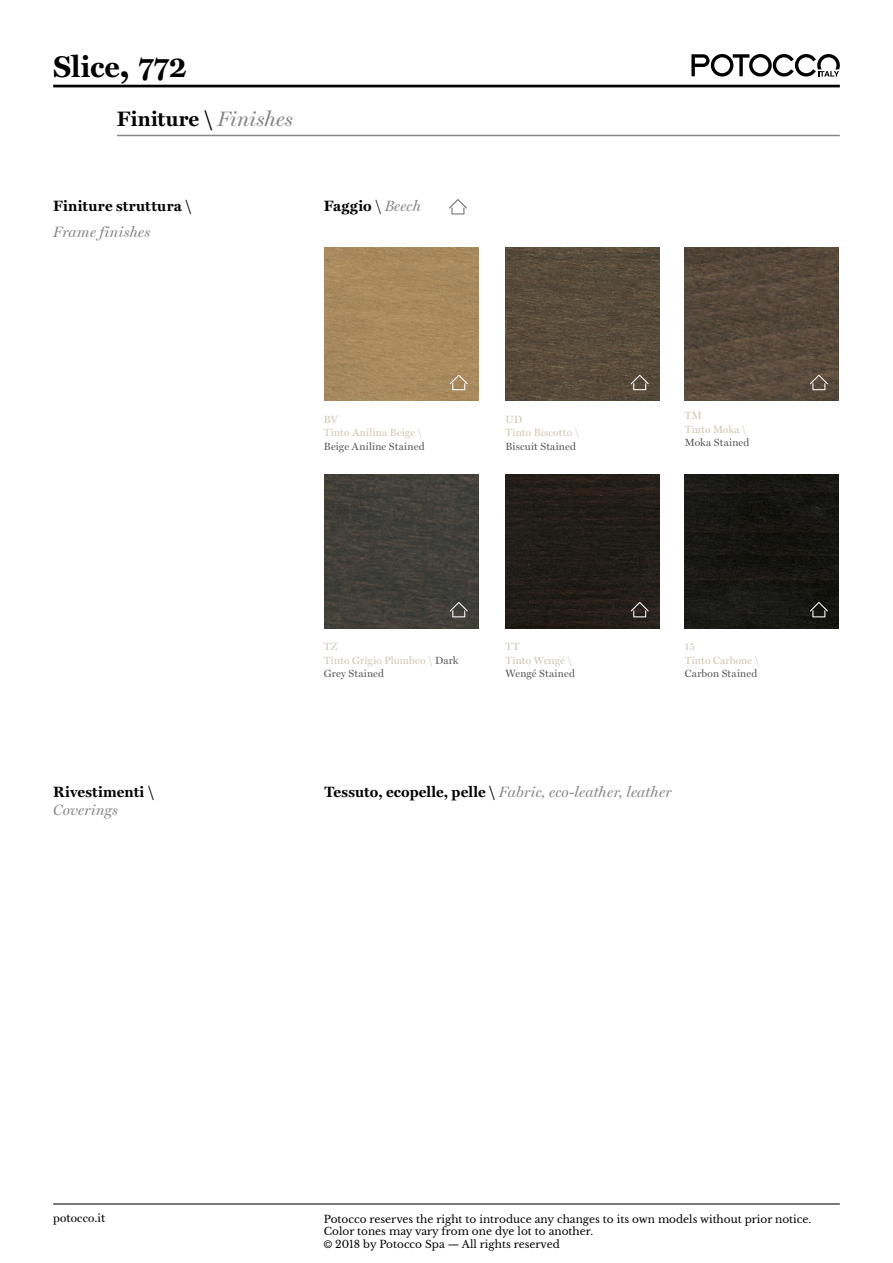
<style>
.page{position:relative;width:893px;height:1263px;background:#fff}
.page>*{position:absolute;margin:0;border:0;box-sizing:border-box;transform-origin:0 0}
.t1{font:700 30px "Miller Text";color:#000}
.t2{font:700 21px "Miller Text";letter-spacing:.01em;color:#000}
.t3{font:italic 15px "Miller Display";letter-spacing:.01em;color:#878787}
.t4{font:700 15px "Miller Text";letter-spacing:.015em;color:#000}
.t5{font:12px "Miller Display";letter-spacing:.015em;color:#000}
.t6{font:10.5px/12.6px "Libre Baskerville";color:#000}
.t7{font:10.5px/13.5px "Miller Display";letter-spacing:.02em;color:#cfc4b2}
.t8{font:10.5px "Miller Display";letter-spacing:.02em;color:#575756}
.s1{font-size:36px}
.s2{font-family:"Miller Display";font-weight:400;font-style:italic;color:#878787}
.s3{font-family:"Miller Display";font-weight:400}
.s4{color:#575756}
.s5{font-family:"Miller Text";font-weight:700;font-style:normal;color:#000}
.s6{font-family:"Helvetica Neue LT Std"}
</style>
<div class="page">
<svg style="left:449px;top:199px;width:18px;height:15px"></svg>
<img style="left:506px;top:247px;width:153px;height:154px">
<img style="left:506px;top:474px;width:153px;height:154px">
<img style="left:325px;top:247px;width:153px;height:154px">
<img style="left:325px;top:474px;width:153px;height:154px">
<img style="left:685px;top:247px;width:153px;height:154px">
<img style="left:685px;top:474px;width:153px;height:154px">
<svg style="left:450px;top:375px;width:18px;height:15px"></svg>
<svg style="left:450px;top:602px;width:18px;height:15px"></svg>
<svg style="left:631px;top:375px;width:18px;height:15px"></svg>
<svg style="left:631px;top:602px;width:18px;height:15px"></svg>
<svg style="left:810px;top:375px;width:18px;height:15px"></svg>
<svg style="left:810px;top:602px;width:18px;height:15px"></svg>
<hr style="left:117px;top:135px;width:723px;height:1px;background:#878787">
<hr style="left:53px;top:1203px;width:787px;height:1px;background:#000">
<hr style="left:53px;top:85px;width:787px;height:2px;background:#000">
<svg style="left:691px;top:54px;width:149px;height:23px"></svg>
<h1 class="t1" style="left:53px;top:49px;width:135px">Slice<span class="s1">,</span> 772</h1>
<h2 class="t2" style="left:117px;top:107px;width:177px">Finiture \ <span class="s2">Finishes</span></h2>
<h3 class="t4" style="left:53px;top:197px;width:140px">Finiture struttura \</h3>
<h3 class="t3" style="left:53px;top:223px;width:99px">Frame finishes</h3>
<h3 class="t4" style="left:324px;top:197px;width:99px">Faggio <span class="s3">\</span> <span class="s2">Beech</span></h3>
<p class="t7" style="left:324px;top:412px;width:100px">BV<br>Tinto Anilina Beige \</p>
<p class="t8" style="left:324px;top:440px;width:102px">Beige Aniline Stained</p>
<p class="t7" style="left:506px;top:412px;width:75px">UD<br>Tinto Biscotto \</p>
<p class="t8" style="left:506px;top:440px;width:72px">Biscuit Stained</p>
<p class="t7" style="left:685px;top:409px;width:63px">TM<br>Tinto Moka \</p>
<p class="t8" style="left:685px;top:437px;width:66px">Moka Stained</p>
<h3 class="t4" style="left:53px;top:783px;width:102px">Rivestimenti \</h3>
<h3 class="t3" style="left:53px;top:801px;width:66px">Coverings</h3>
<p class="t7" style="left:324px;top:640px;width:136px">TZ<br>Tinto Grigio Plumbeo \ <span class="s4">Dark<br>Grey Stained</span></p>
<p class="t7" style="left:506px;top:640px;width:68px">TT<br>Tinto Wengé \</p>
<p class="t8" style="left:506px;top:667px;width:71px">Wengé Stained</p>
<p class="t7" style="left:685px;top:640px;width:76px">15<br>Tinto Carbone \</p>
<p class="t8" style="left:685px;top:667px;width:74px">Carbon Stained</p>
<h3 class="t3" style="left:325px;top:783px;width:348px"><span class="s5">Tessuto, ecopelle, pelle \</span> Fabric, eco-leather, leather</h3>
<p class="t5" style="left:53px;top:1210px;width:54px">potocco.it</p>
<p class="t6" style="left:324px;top:1212px;width:489px">Potocco reserves the right to introduce any changes to its own models without prior notice.<br>Color tones may vary from one dye lot to another.<br><span class="s6">©</span> 2018 by Potocco Spa — All rights reserved</p>
</div>
